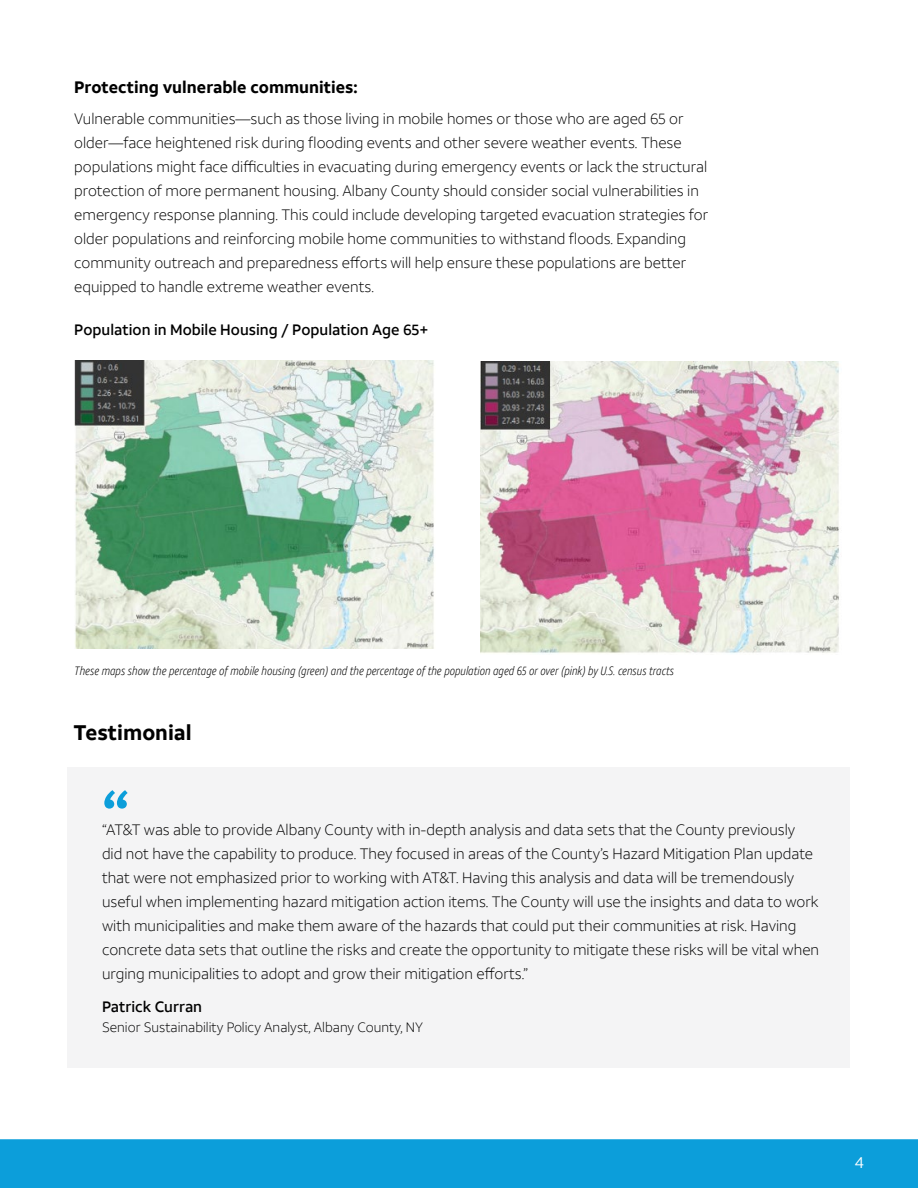
<style>
.page{position:relative;width:918px;height:1188px;background:#fff}
.page>*{position:absolute;margin:0;border:0;box-sizing:border-box;transform-origin:0 0}
.t1{font:700 63px "ATT Aleck Sans";color:#0c9eda}
.HEADER_2{font:700 21px "ATT Aleck Sans";color:#000}
.Graph_Titles{font:700 16.5px "ATT Aleck Sans";color:#000}
.t2{font:15.75px "ATT Aleck Sans";color:#fff}
.Graph_Titles-2{font:300 15px/24px "ATT Aleck Sans";color:#000}
.Body_Ody_Ody{font:300 15px/24px "ATT Aleck Sans";color:#000}
.Graph_Titles-3{font:500 15px "ATT Aleck Sans";color:#000}
.t3{font:300 13.5px "ATT Aleck Sans";color:#000}
.FOOTNOTE{font:italic 300 12px "ATT Aleck Cd";color:#000}
</style>
<div class="page">
<div style="left:0;top:1139px;width:918px;height:49px;background:#0c9eda"></div>
<img style="left:74px;top:361px;width:360px;height:287px">
<img style="left:481px;top:362px;width:358px;height:291px">
<div style="left:67px;top:767px;width:783px;height:301px;background:#f1f1f2"></div>
<p class="Graph_Titles" style="left:74px;top:77px;width:285px">Protecting vulnerable communities:</p>
<p class="Graph_Titles-2" style="left:74px;top:107px;width:636px">Vulnerable communities—such as those living in mobile homes or those who are aged 65 or older—face heightened risk during flooding events and other severe weather events. These populations might face difficulties in evacuating during emergency events or lack the structural protection of more permanent housing. Albany County should consider social vulnerabilities in emergency response planning. This could include developing targeted evacuation strategies for older populations and reinforcing mobile home communities to withstand floods. Expanding community outreach and preparedness efforts will help ensure these populations are better equipped to handle extreme weather events.</p>
<p class="Graph_Titles-3" style="left:74px;top:321px;width:356px">Population in Mobile Housing / Population Age 65+</p>
<p class="FOOTNOTE" style="left:74px;top:663px;width:601px">These maps show the percentage of mobile housing (green) and the percentage of the population aged 65 or over (pink) by U.S. census tracts</p>
<p class="HEADER_2" style="left:74px;top:719px;width:120px">Testimonial</p>
<p class="t1" style="left:102px;top:774px;width:29px">“</p>
<p class="Body_Ody_Ody" style="left:102px;top:818px;width:719px">“AT&amp;T was able to provide Albany County with in-depth analysis and data sets that the County previously did not have the capability to produce. They focused in areas of the County’s Hazard Mitigation Plan update that were not emphasized prior to working with AT&amp;T. Having this analysis and data will be tremendously useful when implementing hazard mitigation action items. The County will use the insights and data to work with municipalities and make them aware of the hazards that could put their communities at risk. Having concrete data sets that outline the risks and create the opportunity to mitigate these risks will be vital when urging municipalities to adopt and grow their mitigation efforts.”</p>
<p class="Graph_Titles-3" style="left:102px;top:997px;width:102px">Patrick Curran</p>
<p class="t3" style="left:102px;top:1019px;width:322px">Senior Sustainability Policy Analyst, Albany County, NY</p>
<p class="t2" style="left:855px;top:1153px;width:11px">4</p>
</div>
